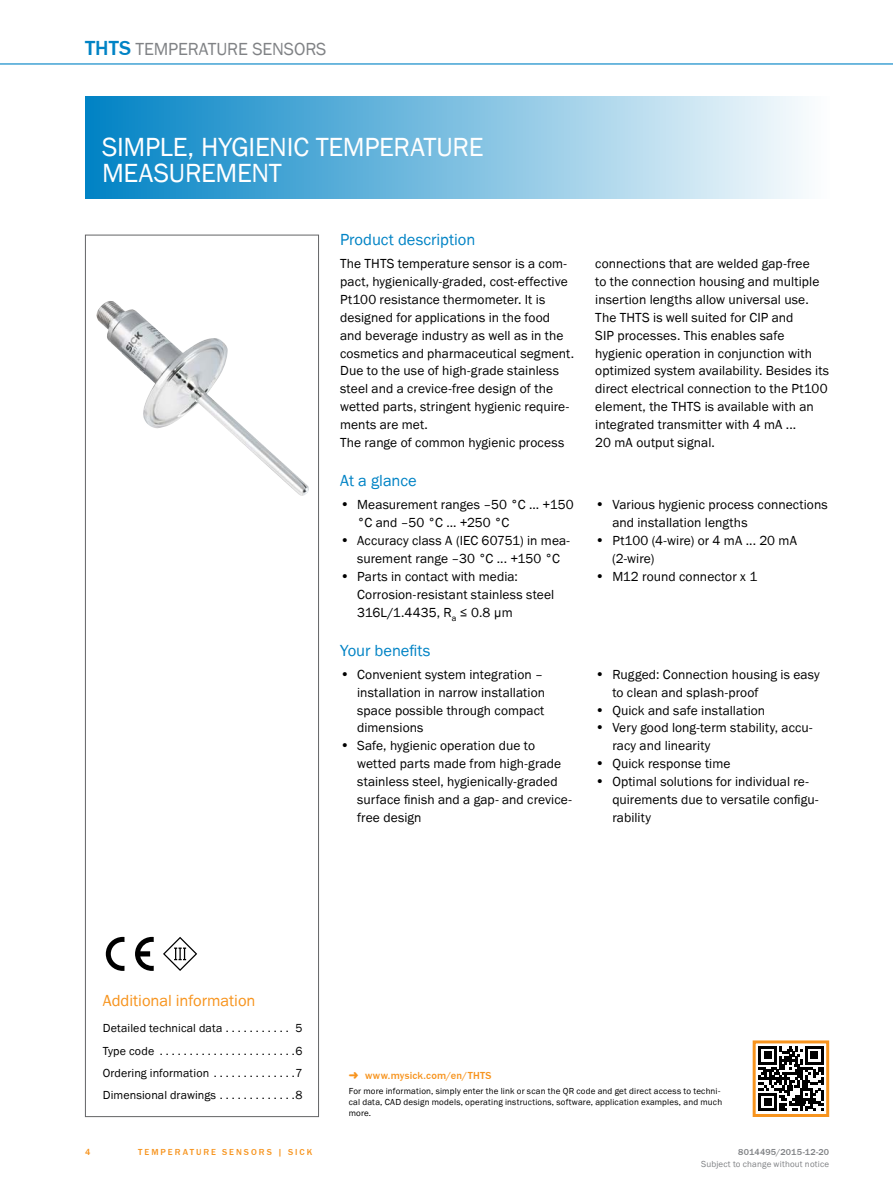
<style>
.page{position:relative;width:893px;height:1188px;background:#fff}
.page>*{position:absolute;margin:0;border:0;box-sizing:border-box;transform-origin:0 0}
.t1{font:27px/25.5px "SICK Franklin";letter-spacing:-.01em;color:#fff}
.t2{font:18px "SICK Franklin";letter-spacing:-.005em;color:#808285}
.t3{font:16.5px "SICK Franklin";color:#0083c5}
.t4{font:16.5px "SICK Franklin";color:#f7941e}
.t5{font:13.5px/17.9px "SICK Franklin";letter-spacing:.005em;color:#000}
.t6{font:12px "SICK Franklin";letter-spacing:.01em;color:#000}
.t7{font:500 10.5px "SICK Franklin";letter-spacing:.02em;color:#f7941e}
.t8{font:9px/10.8px "SICK Franklin";letter-spacing:.02em;color:#000}
.t9{font:9px "SICK Franklin";letter-spacing:.02em;color:#808285}
.t10{font:500 9px "SICK Franklin";letter-spacing:.225em;color:#f7941e}
.t11{font:500 9px "SICK Franklin";letter-spacing:.02em;color:#808285}
.s1{font-weight:500;font-size:21px;color:#0083c5}
.s2{font-size:14.25px}
</style>
<div class="page">
<hr style="left:0;top:63px;width:893px;height:2px;background:#0083c5">
<div style="left:85px;top:97px;width:744px;height:102px;background:linear-gradient(to right,#0082c4,#fcfdfe)"></div>
<img style="left:96px;top:301px;width:213px;height:195px">
<svg style="left:106px;top:937px;width:18px;height:34px"></svg>
<svg style="left:135px;top:937px;width:19px;height:34px"></svg>
<svg style="left:163px;top:937px;width:34px;height:34px"></svg>
<div style="left:85px;top:235px;width:234px;height:882px;border:1px solid #636466"></div>
<svg style="left:758px;top:1046px;width:65px;height:65px"></svg>
<hr style="left:805px;top:1046px;width:18px;height:3px;background:#000">
<div style="left:753px;top:1040px;width:76px;height:77px;border:3px solid #f7941e"></div>
<h2 class="t2" style="left:85px;top:38px;width:241px"><span class="s1">THTS</span> Temperature sensors</h2>
<h1 class="t1" style="left:102px;top:135px;width:383px">Simple, hygienic temperature measurement</h1>
<p class="t3" style="left:340px;top:229px;width:137px">Product description</p>
<p class="t5" style="left:340px;top:255px;width:235px">The THTS temperature sensor is a com&shy;pact, hygienically-graded, cost-effective Pt100 resistance thermometer. It is designed for applications in the food and beverage industry as well as in the cosmetics and pharmaceutical segment.<br>Due to the use of high-grade stainless steel and a crevice-free design of the wetted parts, stringent hygienic require&shy;ments are met.<br>The range of common hygienic process</p>
<p class="t5" style="left:595px;top:255px;width:226px">connections that are welded gap-free to the connection housing and multiple insertion lengths allow universal use.<br>The THTS is well suited for CIP</p>
<p class="t5" style="left:595px;top:309px;width:235px;text-indent:176px">and<br>SIP processes. This enables safe hygienic operation in conjunction with optimized system availability. Besides its direct electrical connection to the Pt100 element, the THTS is available with an integrated transmitter with 4 mA ...<br>20 mA output signal.</p>
<p class="t3" style="left:340px;top:471px;width:78px">At a glance</p>
<p class="t5" style="left:357px;top:496px;width:218px;text-indent:-17px"><span class="s2">•</span> Measurement ranges –50 °C ... +150 °C and –50 °C ... +250 °C</p>
<p class="t5" style="left:340px;top:532px;width:126px"><span class="s2">•</span> Accuracy class A (IEC</p>
<p class="t5" style="left:357px;top:532px;width:214px;text-indent:124px">60751) in mea&shy;surement range –30 °C ... +150 °C</p>
<p class="t5" style="left:357px;top:568px;width:199px;text-indent:-17px"><span class="s2">•</span> Parts in contact with media:<br>Corrosion-resistant stainless steel<br>316L/1.4435, R<sub>a</sub> ≤ 0.8 µm</p>
<p class="t3" style="left:340px;top:640px;width:92px">Your benefits</p>
<p class="t5" style="left:357px;top:666px;width:189px;text-indent:-17px"><span class="s2">•</span> Convenient system integration – installation in narrow installation space possible through compact dimensions</p>
<p class="t5" style="left:357px;top:737px;width:216px;text-indent:-17px"><span class="s2">•</span> Safe, hygienic operation due to wetted parts made from high-grade stainless steel, hygienically-graded surface finish and a gap- and crevice&shy;free design</p>
<p class="t5" style="left:612px;top:496px;width:217px;text-indent:-17px"><span class="s2">•</span> Various hygienic process connections and installation lengths</p>
<p class="t5" style="left:612px;top:532px;width:186px;text-indent:-17px"><span class="s2">•</span> Pt100 (4-wire) or 4 mA ... 20 mA (2-wire)</p>
<p class="t5" style="left:595px;top:568px;width:163px"><span class="s2">•</span> M12 round connector x 1</p>
<p class="t5" style="left:612px;top:666px;width:209px;text-indent:-17px"><span class="s2">•</span> Rugged: Connection housing is easy to clean and splash-proof</p>
<p class="t5" style="left:595px;top:701px;width:171px"><span class="s2">•</span> Quick and safe installation</p>
<p class="t5" style="left:612px;top:719px;width:202px;text-indent:-17px"><span class="s2">•</span> Very good long-term stability, accu&shy;racy and linearity</p>
<p class="t5" style="left:595px;top:755px;width:137px"><span class="s2">•</span> Quick response time</p>
<p class="t5" style="left:612px;top:773px;width:208px;text-indent:-17px"><span class="s2">•</span> Optimal solutions for individual re&shy;quirements due to versatile configu&shy;rability</p>
<p class="t4" style="left:103px;top:990px;width:154px">Additional information</p>
<p class="t6" style="left:103px;top:1021px;width:121px">Detailed technical data</p>
<p class="t6" style="left:296px;top:1021px;width:9px">5</p>
<p class="t6" style="left:103px;top:1043px;width:53px">Type code</p>
<p class="t6" style="left:296px;top:1043px;width:9px">6</p>
<p class="t6" style="left:103px;top:1065px;width:108px">Ordering information</p>
<p class="t6" style="left:296px;top:1065px;width:9px">7</p>
<p class="t6" style="left:103px;top:1087px;width:115px">Dimensional drawings</p>
<p class="t6" style="left:296px;top:1087px;width:9px">8</p>
<p class="t7" style="left:365px;top:1069px;width:128px">www.mysick.com/en/THTS</p>
<p class="t8" style="left:349px;top:1086px;width:375px">For more information, simply enter the link or scan the QR code and get direct access to techni&shy;cal data, CAD design models, operating instructions, software, application examples, and much more.</p>
<p class="t10" style="left:85px;top:1146px;width:7px">4</p>
<p class="t10" style="left:138px;top:1146px;width:176px">TEMPERATURE SENSORS | SICK</p>
<p class="t11" style="left:738px;top:1146px;width:92px">8014495/2015-12-20</p>
<p class="t9" style="left:701px;top:1159px;width:130px">Subject to change without notice</p>
</div>
